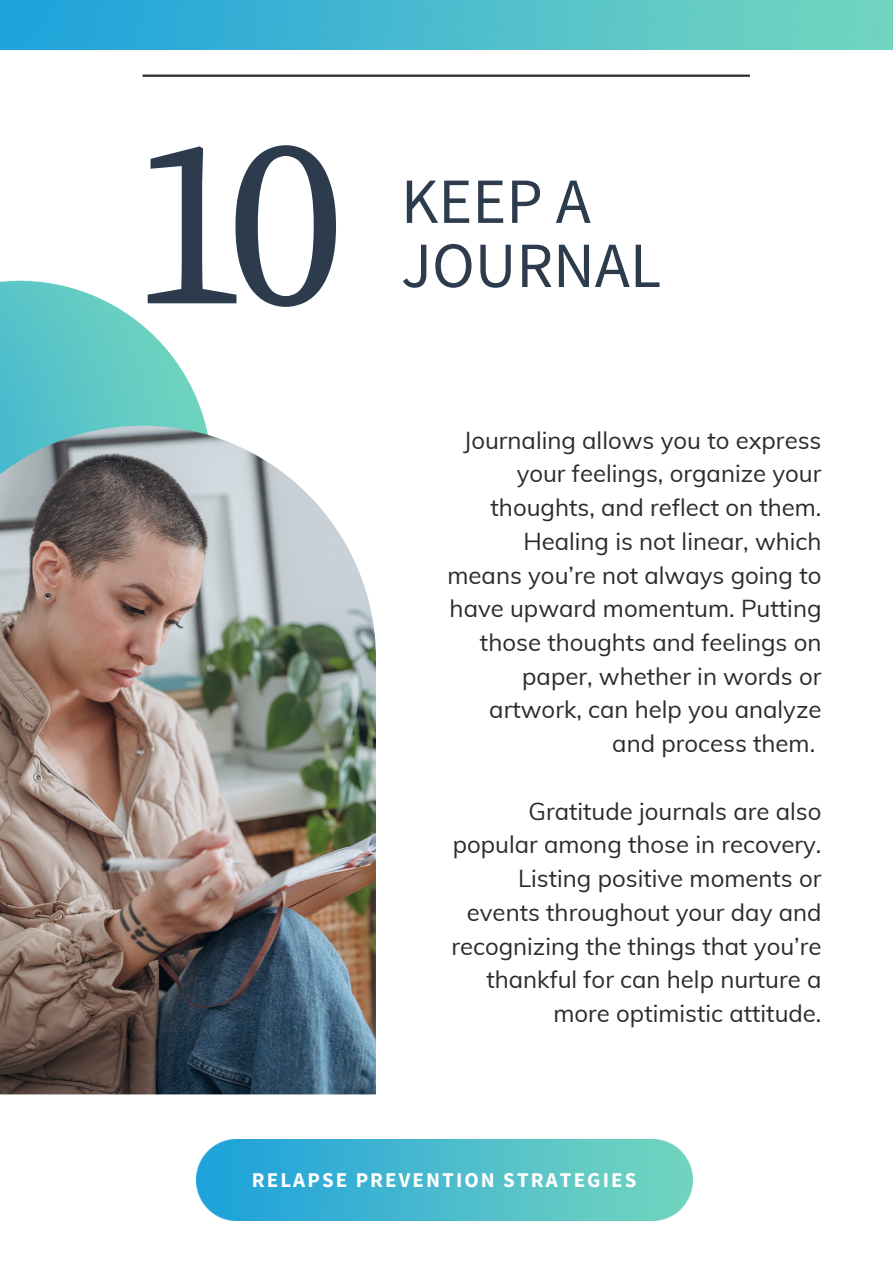
<style>
.page{position:relative;width:893px;height:1264px;background:#fff}
.page>*{position:absolute;margin:0;border:0;box-sizing:border-box;transform-origin:0 0}
.t1{font:239.85px "Source Serif Pro";color:#2c3c4d}
.t2{font:64.5px/64.1px "Source Sans Pro";color:#2c3c4d}
.t3{font:24px/33.8px "Muli";color:#2b2b2b;text-align:right}
.t4{font:700 21px "Source Sans Pro";letter-spacing:.1em;color:#fff}
</style>
<div class="page">
<hr style="left:142px;top:75px;width:607px;height:2px;background:#2b2b2b">
<img style="left:0;top:280px;width:206px;height:145px">
<img style="left:0;top:425px;width:376px;height:669px">
<img style="left:196px;top:1139px;width:496px;height:81px">
<img style="left:0;top:0;width:892px;height:50px">
<h1 class="t1" style="left:130px;top:83px;width:217px">10</h1>
<h2 class="t2" style="left:401px;top:168px;width:262px">KEEP A<br>JOURNAL</h2>
<p class="t3" style="left:447px;top:422px;width:375px">Journaling allows you to express your feelings, organize your thoughts, and reflect on them.<br>Healing is not linear, which means you’re not always going to have upward momentum. Putting those thoughts and feelings on paper, whether in words or artwork, can help you analyze and process them.</p>
<p class="t3" style="left:451px;top:793px;width:371px">Gratitude journals are also popular among those in recovery.<br>Listing positive moments or events throughout your day and recognizing the things that you’re thankful for can help nurture a more optimistic attitude.</p>
<p class="t4" style="left:252px;top:1165px;width:386px">RELAPSE PREVENTION STRATEGIES</p>
</div>
